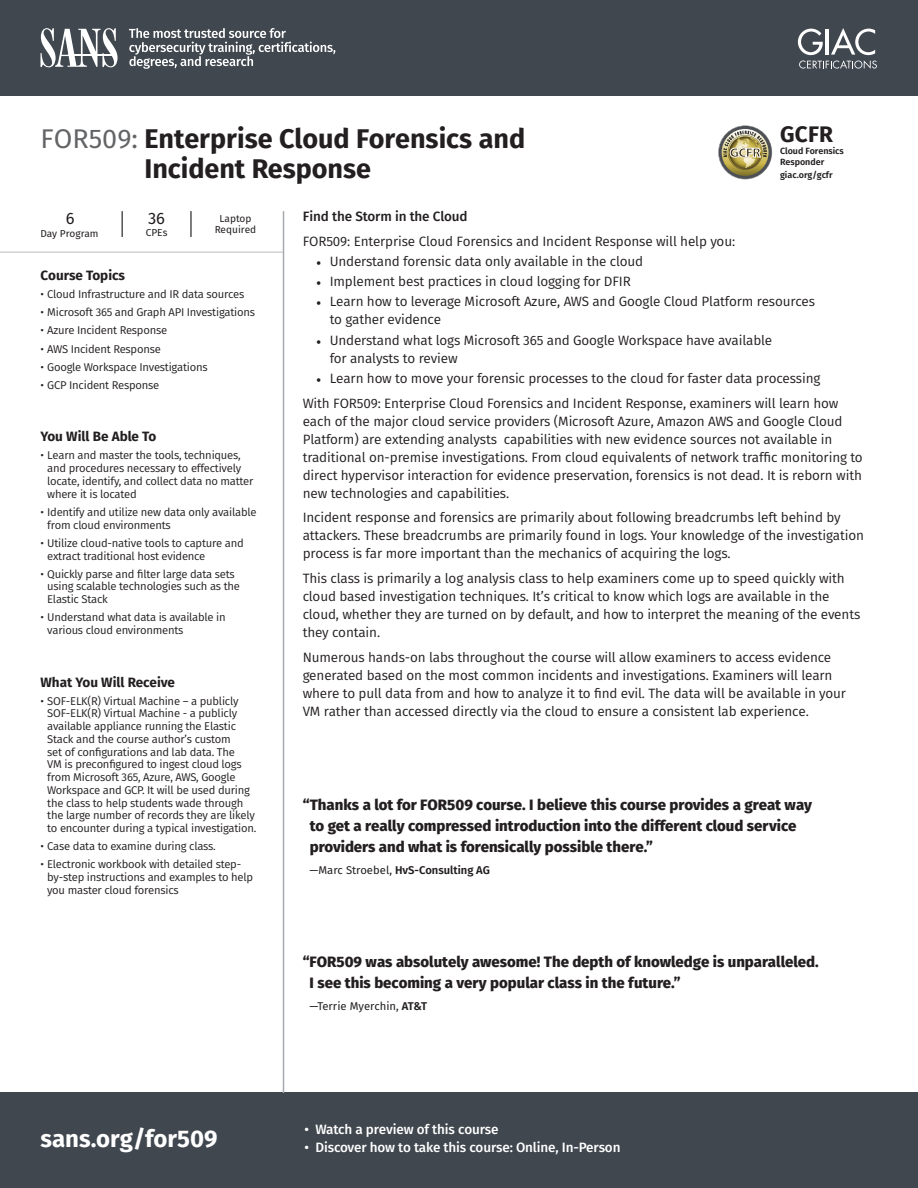
<style>
.page{position:relative;width:918px;height:1188px;background:#fff}
.page>*{position:absolute;margin:0;border:0;box-sizing:border-box;transform-origin:0 0}
.t1{font:700 27px/30px "Fira Sans";color:#231f20}
.t2{font:700 24px "Fira Sans";color:#fff}
.t3{font:700 22.5px "Fira Sans";color:#231f20}
.t4{font:16.5px "Fira Sans";color:#231f20}
.t5{font:800 15px/21px "Fira Sans";color:#231f20}
.t6{font:13.5px/18px "Fira Sans";letter-spacing:-.01em;color:#231f20}
.t7{font:500 13.5px "Fira Sans";letter-spacing:-.01em;color:#fff}
.t8{font:700 13.5px "Fira Sans";color:#231f20}
.t9{font:500 13.5px "Fira Sans";letter-spacing:-.01em;color:#231f20}
.t10{font:11.25px/12.8px "Fira Sans";letter-spacing:-.02em;color:#231f20}
.t11{font:600 11.25px "Fira Sans";color:#231f20}
.t12{font:11.25px "Fira Sans";color:#231f20}
.t13{font:10.05px/10.8px "Fira Sans";color:#231f20;text-align:center}
.t14{font:600 9px/10.5px "Fira Sans";color:#231f20}
.s1{font-weight:400;color:#636466}
.s2{font-family:"Minion Pro"}
.s3{font-weight:400}
.s4{font-weight:600}
</style>
<div class="page">
<svg style="left:122px;top:211px;width:1px;height:26px"></svg>
<hr style="left:190px;top:211px;width:2px;height:26px;background:#231f20">
<hr style="left:0;top:252px;width:283px;height:1px;background:#bcbec0">
<div style="left:0;top:1093px;width:918px;height:95px;background:#40474f"></div>
<div style="left:0;top:0;width:918px;height:95px;background:#40474f"></div>
<hr style="left:283px;top:211px;width:1px;height:882px;background:#a7a9ac">
<svg style="left:40px;top:28px;width:78px;height:39px"></svg>
<hr style="left:69px;top:55px;width:47px;height:1px;background:#fff">
<svg style="left:129px;top:28px;width:206px;height:41px"></svg>
<svg style="left:798px;top:28px;width:79px;height:41px"></svg>
<svg style="left:719px;top:126px;width:53px;height:53px"></svg>
<svg style="left:722px;top:129px;width:47px;height:47px;background:#aba278"></svg>
<h3 class="t3" style="left:780px;top:118px;width:54px">GCFR</h3>
<p class="t14" style="left:780px;top:145px;width:65px">Cloud Forensics<br>Responder</p>
<p class="t14" style="left:780px;top:169px;width:54px">giac.org/gcfr</p>
<h1 class="t1" style="left:144px;top:124px;width:382px;text-indent:-104px"><span class="s1">FOR509:</span> Enterprise Cloud Forensics and<br>Incident Response</h1>
<p class="t9" style="left:303px;top:207px;width:166px">Find the Storm in the Cloud</p>
<p class="t6" style="left:303px;top:232px;width:434px">FOR509: Enterprise Cloud Forensics and Incident Response will help you:</p>
<p class="t6" style="left:316px;top:252px;width:329px"><span class="s2">•</span> Understand forensic data only available in the cloud</p>
<p class="t6" style="left:316px;top:273px;width:316px"><span class="s2">•</span> Implement best practices in cloud logging for DFIR</p>
<p class="t6" style="left:330px;top:293px;width:487px;text-indent:-14px"><span class="s2">•</span> Learn how to leverage Microsoft Azure, AWS and Google Cloud Platform resources to gather evidence</p>
<p class="t6" style="left:330px;top:331px;width:444px;text-indent:-14px"><span class="s2">•</span> Understand what logs Microsoft 365 and Google Workspace have available for analysts to review</p>
<p class="t6" style="left:303px;top:366px;width:537px;line-height:24.8px;text-align:center"><span class="s2">•</span> Learn how to move your forensic processes to the cloud for faster data processing<br>With FOR509: Enterprise Cloud Forensics and Incident Response, examiners will learn how</p>
<p class="t6" style="left:303px;top:412px;width:562px">each of the major cloud service providers (Microsoft Azure, Amazon AWS and Google Cloud Platform) are extending analysts capabilities with new evidence sources not available in traditional on-premise investigations. From cloud equivalents of network traffic monitoring to direct hypervisor interaction for evidence preservation, forensics is not dead. It is reborn with new technologies and capabilities.</p>
<p class="t6" style="left:303px;top:509px;width:563px">Incident response and forensics are primarily about following breadcrumbs left behind by attackers. These breadcrumbs are primarily found in logs. Your knowledge of the investigation process is far more important than the mechanics of acquiring the logs.</p>
<p class="t6" style="left:303px;top:569px;width:559px">This class is primarily a log analysis class to help examiners come up to speed quickly with cloud based investigation techniques. It’s critical to know which logs are available in the cloud, whether they are turned on by default, and how to interpret the meaning of the events they contain.</p>
<p class="t6" style="left:303px;top:648px;width:545px">Numerous hands-on labs throughout the course will allow examiners to access evidence generated based on the most common incidents and investigations. Examiners will learn where to pull data from and how to analyze it to find evil. The data will be available in your VM rather than accessed directly via the cloud to ensure a consistent lab experience.</p>
<p class="t4" style="left:66px;top:206px;width:10px">6</p>
<p class="t13" style="left:40px;top:228px;width:60px">Day Program</p>
<p class="t4" style="left:148px;top:207px;width:19px">36</p>
<p class="t13" style="left:146px;top:227px;width:23px">CPEs</p>
<p class="t13" style="left:215px;top:213px;width:43px">Laptop<br>Required</p>
<p class="t8" style="left:40px;top:266px;width:86px">Course Topics</p>
<p class="t10" style="left:40px;top:288px;width:205px">• Cloud Infrastructure and IR data sources</p>
<p class="t10" style="left:40px;top:306px;width:216px">• Microsoft 365 and Graph API Investigations</p>
<p class="t10" style="left:40px;top:324px;width:128px">• Azure Incident Response</p>
<p class="t10" style="left:40px;top:342px;width:122px">• AWS Incident Response</p>
<p class="t10" style="left:40px;top:360px;width:169px">• Google Workspace Investigations</p>
<p class="t10" style="left:40px;top:379px;width:120px">• GCP Incident Response</p>
<p class="t8" style="left:40px;top:427px;width:117px">You Will Be Able To</p>
<p class="t10" style="left:47px;top:449px;width:208px;text-indent:-7px">• Learn and master the tools, techniques, and procedures necessary to effectively locate, identify, and collect data no matter where it is located</p>
<p class="t10" style="left:47px;top:506px;width:211px;text-indent:-7px">• Identify and utilize new data only available from cloud environments</p>
<p class="t10" style="left:47px;top:536px;width:198px;text-indent:-7px">• Utilize cloud-native tools to capture and extract traditional host evidence</p>
<p class="t10" style="left:47px;top:567px;width:194px;text-indent:-7px">• Quickly parse and filter large data sets using scalable technologies such as the<br>Elastic Stack</p>
<p class="t10" style="left:47px;top:611px;width:180px;text-indent:-7px">• Understand what data is available in various cloud environments</p>
<p class="t8" style="left:40px;top:672px;width:136px">What You Will Receive</p>
<p class="t10" style="left:47px;top:694px;width:211px;text-indent:-7px">• SOF-ELK(R) Virtual Machine – a publicly SOF-ELK(R) Virtual Machine - a publicly available appliance running the Elastic Stack and the course author’s custom<br>set of configurations and lab data. The<br>VM is preconfigured to ingest cloud logs from Microsoft 365, Azure, AWS, Google Workspace and GCP. It will be used during the class to help students wade through the large number of records they are likely to encounter during a typical investigation.</p>
<p class="t10" style="left:40px;top:840px;width:177px">• Case data to examine during class.</p>
<p class="t10" style="left:47px;top:858px;width:208px;text-indent:-7px">• Electronic workbook with detailed step&shy;by-step instructions and examples to help you master cloud forensics</p>
<p class="t5" style="left:310px;top:794px;width:504px;text-indent:-7px">“Thanks a lot for FOR509 course. I believe this course provides a great way to get a really compressed introduction into the different cloud service providers and what is forensically possible there.”</p>
<p class="t11" style="left:309px;top:860px;width:182px"><span class="s3">—Marc Stroebel,</span> HvS-Consulting AG</p>
<p class="t5" style="left:310px;top:952px;width:511px;text-indent:-7px">“FOR509 was absolutely awesome! The depth of knowledge is unparalleled.<br>I see this becoming a very popular class in the future.”</p>
<p class="t12" style="left:309px;top:998px;width:119px">—Terrie Myerchin, <span class="s4">AT&amp;T</span></p>
<h2 class="t2" style="left:40px;top:1122px;width:179px">sans.org/for509</h2>
<p class="t7" style="left:305px;top:1120px;width:195px">• Watch a preview of this course</p>
<p class="t7" style="left:305px;top:1138px;width:318px">• Discover how to take this course: Online, In-Person</p>
</div>
